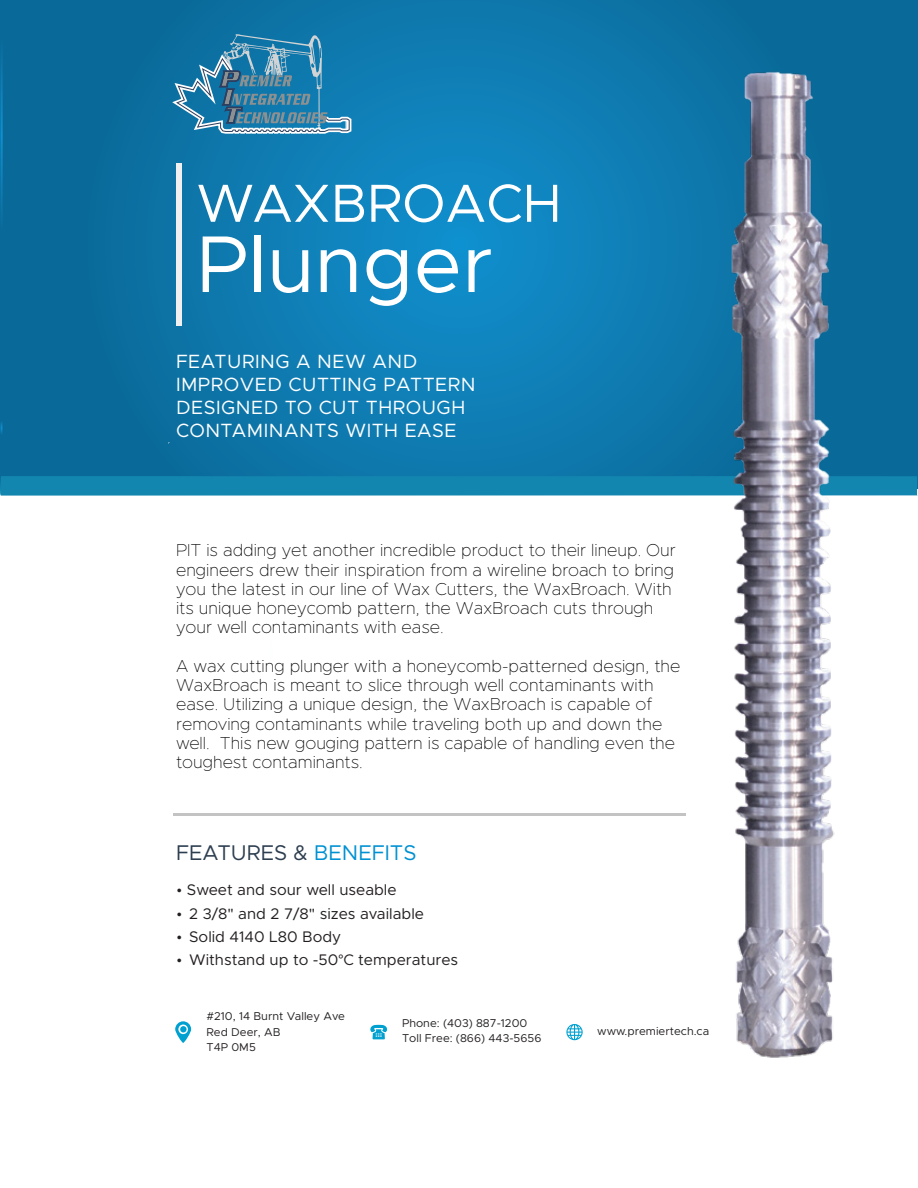
<style>
.page{position:relative;width:918px;height:1188px;background:#fff}
.page>*{position:absolute;margin:0;border:0;box-sizing:border-box;transform-origin:0 0}
.t1{font:80.85px "Metropolis";color:#fff}
.t2{font:53.85px "Metropolis";color:#fff}
.t3{font:21.45px "Metropolis";color:#2d3e50}
.t4{font:19.2px/23.1px "Metropolis";letter-spacing:.025em;color:#fff}
.t5{font:100 17.25px/19.2px "Metropolis";color:#000}
.t6{font:15.45px "Metropolis";color:#231f20}
.t7{font:11.4px/15.1px "Metropolis";color:#231f20}
.s1{color:#0091d2}
.s2{font-family:"Myriad Pro"}
</style>
<div class="page">
<svg style="left:0;top:0;width:918px;height:476px;background:#0c76aa"></svg>
<svg style="left:1px;top:0;width:2px;height:269px"></svg>
<svg style="left:1px;top:418px;width:2px;height:19px"></svg>
<div style="left:0;top:476px;width:918px;height:20px;background:#1386af"></div>
<svg style="left:167px;top:34px;width:187px;height:102px;background:#3584ac"></svg>
<hr style="left:173px;top:813px;width:513px;height:3px;background:#989898">
<svg style="left:175px;top:1021px;width:16px;height:22px"></svg>
<svg style="left:370px;top:1025px;width:18px;height:14px"></svg>
<svg style="left:566px;top:1024px;width:17px;height:16px"></svg>
<div style="left:176px;top:163px;width:6px;height:162px;background:#f0f0f0"></div>
<img style="left:719px;top:64px;width:125px;height:994px">
<h2 class="t2" style="left:196px;top:170px;width:367px">WAXBROACH</h2>
<h1 class="t1" style="left:196px;top:214px;width:298px">Plunger</h1>
<p class="t4" style="left:176px;top:350px;width:301px">FEATURING A NEW AND<br>IMPROVED CUTTING PATTERN<br>DESIGNED TO CUT THROUGH<br>CONTAMINANTS WITH EASE</p>
<p class="t5" style="left:176px;top:541px;width:501px">PIT is adding yet another incredible product to their lineup. Our engineers drew their inspiration from a wireline broach to bring you the latest in our line of Wax Cutters, the WaxBroach. With its unique honeycomb pattern, the WaxBroach cuts through your well contaminants with ease.</p>
<p class="t5" style="left:176px;top:656px;width:506px">A wax cutting plunger with a honeycomb-patterned design, the WaxBroach is meant to slice through well contaminants with ease. Utilizing a unique design, the WaxBroach is capable of removing contaminants while traveling both up and down the well. This new gouging pattern is capable of handling even the toughest contaminants.</p>
<p class="t3" style="left:176px;top:840px;width:242px">FEATURES &amp; <span class="s1">BENEFITS</span></p>
<p class="t6" style="left:176px;top:880px;width:222px">• Sweet and sour well useable</p>
<p class="t6" style="left:176px;top:904px;width:249px">• 2 3/8" and 2 7/8" sizes available</p>
<p class="t6" style="left:176px;top:927px;width:167px">• Solid 4140 L80 Body</p>
<p class="t6" style="left:176px;top:950px;width:284px">• Withstand up to -50<span class="s2">°</span>C temperatures</p>
<p class="t7" style="left:207px;top:1009px;width:140px">#210, 14 Burnt Valley Ave<br>Red Deer, AB<br>T4P 0M5</p>
<p class="t7" style="left:402px;top:1015px;width:141px">Phone: (403) 887-1200<br>Toll Free: (866) 443-5656</p>
<p class="t7" style="left:597px;top:1023px;width:114px">www.premiertech.ca</p>
</div>
